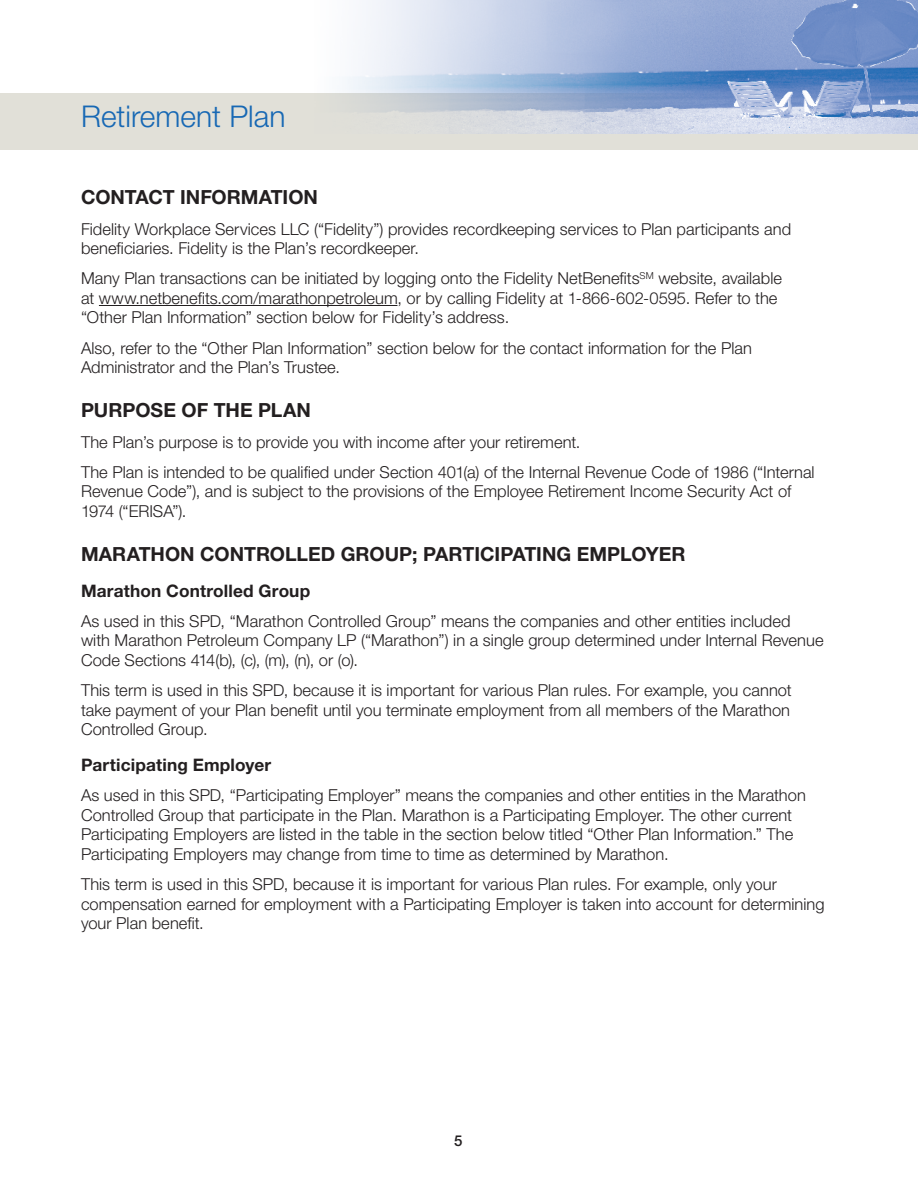
<style>
.page{position:relative;width:918px;height:1188px;background:#fff}
.page>*{position:absolute;margin:0;border:0;box-sizing:border-box;transform-origin:0 0}
.t1{font:300 30px "Helvetica Neue";color:#1768b4}
.HD_1{font:700 19.5px "Helvetica Neue";color:#231f20}
.HD_2{font:700 17.25px "Helvetica Neue";letter-spacing:.01em;color:#231f20}
.Body{font:300 16.5px/19.5px "Helvetica Neue";color:#231f20}
.t2{font:500 15px "Helvetica Neue";color:#231f20}
</style>
<div class="page">
<div style="left:0;top:93px;width:918px;height:57px;background:#e1e0d8"></div>
<img style="left:345px;top:0;width:573px;height:133px">
<hr style="left:99px;top:305px;width:298px;height:1px;background:#231f20">
<h1 class="t1" style="left:81px;top:98px;width:206px">Retirement Plan</h1>
<p class="HD_1" style="left:81px;top:185px;width:239px">CONTACT INFORMATION</p>
<p class="Body" style="left:81px;top:219px;width:712px">Fidelity Workplace Services LLC (“Fidelity”) provides recordkeeping services to Plan participants and beneficiaries. Fidelity is the Plan’s recordkeeper.</p>
<p class="Body" style="left:81px;top:268px;width:703px">Many Plan transactions can be initiated by logging onto the Fidelity NetBenefits<sup>SM</sup> website, available at www.netbenefits.com/marathonpetroleum, or by calling Fidelity at 1-866-602-0595. Refer to the “Other Plan Information” section below for Fidelity’s address.</p>
<p class="Body" style="left:81px;top:338px;width:673px">Also, refer to the “Other Plan Information” section below for the contact information for the Plan<br>Administrator and the Plan’s Trustee.</p>
<p class="HD_1" style="left:81px;top:398px;width:232px">PURPOSE OF THE PLAN</p>
<p class="Body" style="left:81px;top:432px;width:501px">The Plan’s purpose is to provide you with income after your retirement.</p>
<p class="Body" style="left:81px;top:462px;width:735px">The Plan is intended to be qualified under Section 401(a) of the Internal Revenue Code of 1986 (“Internal<br>Revenue Code”), and is subject to the provisions of the Employee Retirement Income Security Act of<br>1974 (“ERISA”).</p>
<p class="HD_1" style="left:81px;top:542px;width:606px">MARATHON CONTROLLED GROUP; PARTICIPATING EMPLOYER</p>
<p class="HD_2" style="left:81px;top:580px;width:231px">Marathon Controlled Group</p>
<p class="Body" style="left:81px;top:611px;width:744px">As used in this SPD, “Marathon Controlled Group” means the companies and other entities included with Marathon Petroleum Company LP (“Marathon”) in a single group determined under Internal Revenue<br>Code Sections 414(b), (c), (m), (n), or (o).</p>
<p class="Body" style="left:81px;top:680px;width:712px;text-align:justify">This term is used in this SPD, because it is important for various Plan rules. For example, you cannot take payment of your Plan benefit until you terminate employment from all members of the Marathon Controlled Group.</p>
<p class="HD_2" style="left:81px;top:754px;width:192px">Participating Employer</p>
<p class="Body" style="left:81px;top:785px;width:726px">As used in this SPD, “Participating Employer” means the companies and other entities in the Marathon Controlled Group that participate in the Plan. Marathon is a Participating Employer. The other current Participating Employers are listed in the table in the section below titled “Other Plan Information.” The Participating Employers may change from time to time as determined by Marathon.</p>
<p class="Body" style="left:81px;top:874px;width:745px">This term is used in this SPD, because it is important for various Plan rules. For example, only your compensation earned for employment with a Participating Employer is taken into account for determining your Plan benefit.</p>
<p class="t2" style="left:454px;top:1131px;width:10px">5</p>
</div>
